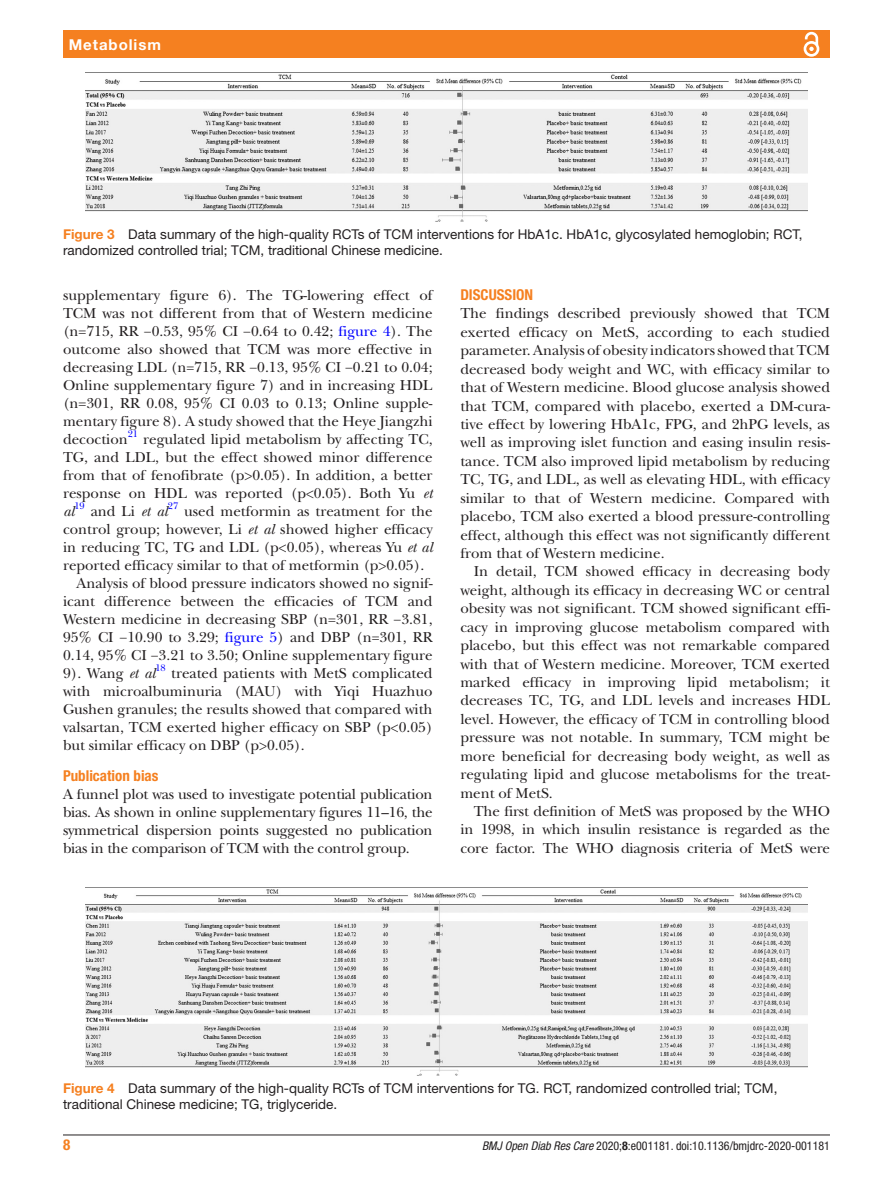
<style>
.page{position:relative;width:893px;height:1191px;background:#fff}
.page>*{position:absolute;margin:0;border:0;box-sizing:border-box;transform-origin:0 0}
.t1{font:15px/18.5px "New Baskerville";color:#231f20;text-align:justify}
.t2{font:700 condensed 15px "Helvetica Neue LT Std";color:#f58020}
.t3{font:700 15px "Helvetica Neue LT Std";letter-spacing:.065em;color:#fff}
.t4{font:13.5px/16.2px "Helvetica Neue LT Std";color:#231f20}
.t5{font:condensed 12px "Helvetica Neue LT Std";color:#231f20}
.t6{font:9.9px "New Baskerville";color:#00f}
.s1{font-weight:700;color:#f58020}
.s2{color:#00f}
.s3{font-style:italic}
.s4{font-weight:700}
</style>
<div class="page">
<hr style="left:63px;top:1134px;width:767px;height:1px;background:#231f20">
<div style="left:63px;top:31px;width:767px;height:27px;background:#f58020"></div>
<svg style="left:803px;top:31px;width:17px;height:26px"></svg>
<img style="left:85px;top:74px;width:723px;height:147px">
<img style="left:85px;top:887px;width:723px;height:188px">
<p class="t3" style="left:69px;top:35px;width:94px">Metabolism</p>
<p class="t4" style="left:63px;top:226px;width:741px"><span class="s1">Figure 3</span> Data summary of the high-quality RCTs of TCM interventions for HbA1c. HbA1c, glycosylated hemoglobin; RCT, randomized controlled trial; TCM, traditional Chinese medicine.</p>
<p class="t1" style="left:63px;top:286px;width:371px;line-height:18px">supplementary figure 6). The TG-lowering effect of TCM was not different from that of Western medicine (n=715, RR −0.53, 95% CI −0.64 to 0.42; <span class="s2">figure 4</span>). The outcome also showed that TCM was more effective in decreasing LDL (n=715, RR −0.13, 95% CI −0.21 to 0.04; Online supplementary figure 7) and in increasing HDL (n=301, RR 0.08, 95% CI 0.03 to 0.13; Online supple&shy;mentary figure 8). A study showed that the Heye Jiangzhi decoction<sup>21</sup> regulated lipid metabolism by affecting TC, TG, and LDL, but the effect showed minor difference from that of fenofibrate (p&gt;0.05). In addition, a better response on HDL was reported (p&lt;0.05). Both Yu <span class="s3">et al</span></p>
<p class="t6" style="left:74px;top:500px;width:12px">19</p>
<p class="t1" style="left:91px;top:501px;width:79px">and Li <span class="s3">et al</span></p>
<p class="t6" style="left:168px;top:500px;width:12px">27</p>
<p class="t1" style="left:184px;top:501px;width:250px">used metformin as treatment for the</p>
<p class="t1" style="left:63px;top:519px;width:371px">control group; however, Li <span class="s3">et al</span> showed higher efficacy</p>
<p class="t1" style="left:63px;top:537px;width:371px">in reducing TC, TG and LDL (p&lt;0.05), whereas Yu <span class="s3">et al</span></p>
<p class="t1" style="left:63px;top:555px;width:363px">reported efficacy similar to that of metformin (p&gt;0.05).</p>
<p class="t1" style="left:76px;top:573px;width:358px">Analysis of blood pressure indicators showed no signif-</p>
<p class="t1" style="left:63px;top:591px;width:371px">icant difference between the efficacies of TCM and</p>
<p class="t1" style="left:63px;top:609px;width:371px">Western medicine in decreasing SBP (n=301, RR −3.81,</p>
<p class="t1" style="left:63px;top:627px;width:371px">95% CI −10.90 to 3.29; <span class="s2">figure 5</span>) and DBP (n=301, RR</p>
<p class="t1" style="left:63px;top:645px;width:371px">0.14, 95% CI −3.21 to 3.50; Online supplementary figure</p>
<p class="t1" style="left:63px;top:663px;width:94px">9). Wang <span class="s3">et al</span></p>
<p class="t6" style="left:155px;top:662px;width:12px">18</p>
<p class="t1" style="left:63px;top:664px;width:371px;line-height:18px;text-indent:108px">treated patients with MetS complicated with microalbuminuria (MAU) with Yiqi Huazhuo Gushen granules; the results showed that compared with valsartan, TCM exerted higher efficacy on SBP (p&lt;0.05) but similar efficacy on DBP (p&gt;0.05).</p>
<p class="t2" style="left:63px;top:767px;width:97px">Publication bias</p>
<p class="t1" style="left:63px;top:785px;width:371px;line-height:18px">A funnel plot was used to investigate potential publication bias. As shown in online supplementary figures 11–16, the symmetrical dispersion points suggested no publication bias in the comparison of TCM with the control group.</p>
<p class="t2" style="left:460px;top:286px;width:74px">Discussion</p>
<p class="t1" style="left:460px;top:304px;width:371px">The findings described previously showed that TCM exerted efficacy on MetS, according to each studied parameter. Analysis of obesity indicators showed that TCM decreased body weight and WC, with efficacy similar to that of Western medicine. Blood glucose analysis showed that TCM, compared with placebo, exerted a DM-cura&shy;tive effect by lowering HbA1c, FPG, and 2hPG levels, as well as improving islet function and easing insulin resis&shy;tance. TCM also improved lipid metabolism by reducing TC, TG, and LDL, as well as elevating HDL, with efficacy similar to that of Western medicine. Compared with placebo, TCM also exerted a blood pressure-controlling effect, although this effect was not significantly different from that of Western medicine.</p>
<p class="t1" style="left:460px;top:562px;width:371px;text-indent:14px">In detail, TCM showed efficacy in decreasing body weight, although its efficacy in decreasing WC or central obesity was not significant. TCM showed significant effi&shy;cacy in improving glucose metabolism compared with placebo, but this effect was not remarkable compared with that of Western medicine. Moreover, TCM exerted marked efficacy in improving lipid metabolism; it decreases TC, TG, and LDL levels and increases HDL level. However, the efficacy of TCM in controlling blood pressure was not notable. In summary, TCM might be more beneficial for decreasing body weight, as well as regulating lipid and glucose metabolisms for the treat&shy;ment of MetS.</p>
<p class="t1" style="left:460px;top:802px;width:371px;text-indent:14px">The first definition of MetS was proposed by the WHO in 1998, in which insulin resistance is regarded as the core factor. The WHO diagnosis criteria of MetS were</p>
<p class="t4" style="left:63px;top:1080px;width:716px"><span class="s1">Figure 4</span> Data summary of the high-quality RCTs of TCM interventions for TG. RCT, randomized controlled trial; TCM, traditional Chinese medicine; TG, triglyceride.</p>
<p class="t2" style="left:63px;top:1135px;width:9px">8</p>
<p class="t5" style="left:482px;top:1138px;width:349px"><span class="s3">BMJ Open Diab Res Care</span> 2020;<span class="s4">8</span>:e001181. doi:10.1136/bmjdrc-2020-001181</p>
</div>
